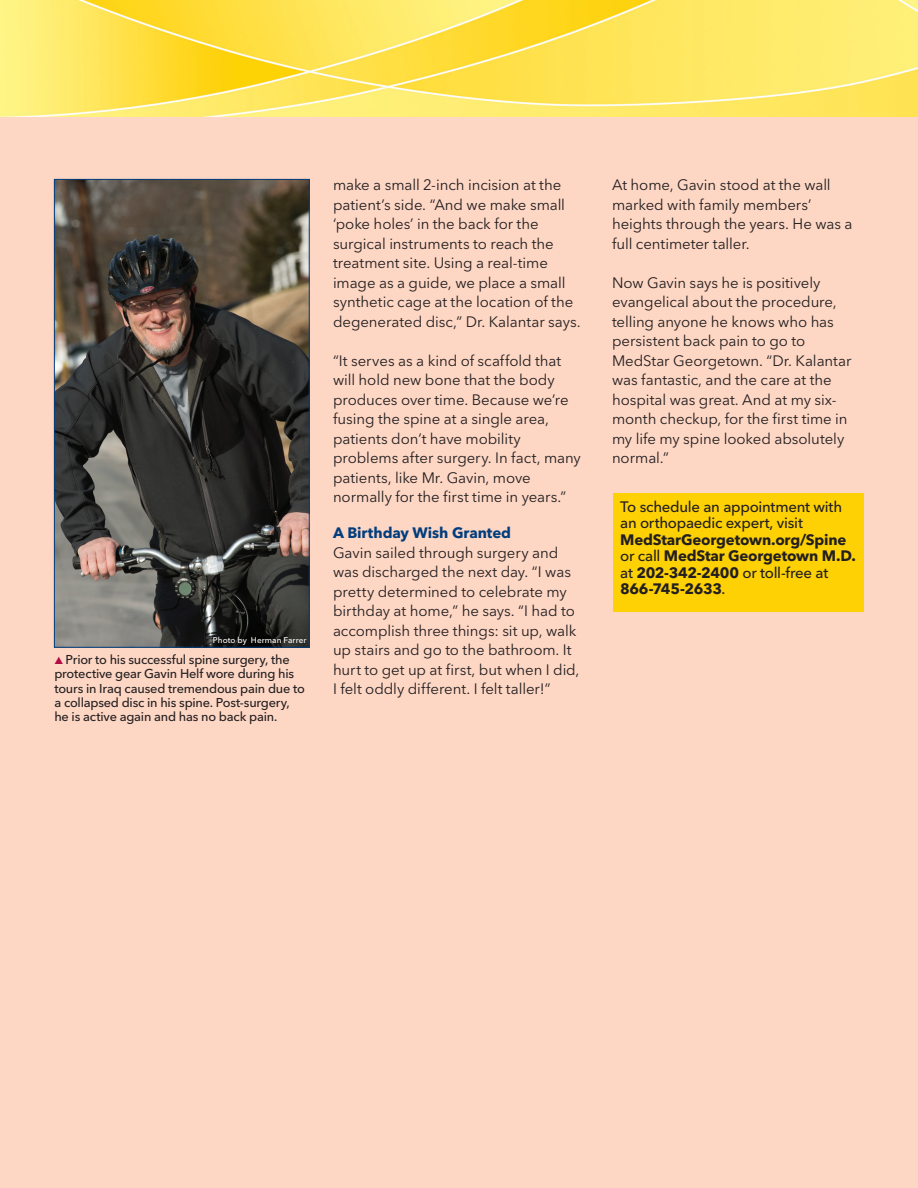
<style>
.page{position:relative;width:918px;height:1188px;background:#fff}
.page>*{position:absolute;margin:0;border:0;box-sizing:border-box;transform-origin:0 0}
.text{font:15px/19.5px "Avenir Next LT Pro";letter-spacing:-.005em;color:#231f20}
.for_more_info{font:500 15px/16.5px "Avenir Next LT Pro";letter-spacing:-.02em;color:#231f20}
.subhead_2{font:700 15px "Avenir Next LT Pro";letter-spacing:-.005em;color:#013d7d}
.captions{font:500 12.75px/14.2px "Avenir Next LT Pro";letter-spacing:-.015em;color:#231f20}
.photos_by{font:500 8.25px "Avenir Next LT Pro";letter-spacing:.005em;color:#fff}
.s1{font-family:"European Pi Three";font-weight:400;font-size:10.5px;color:#b40b47}
.s2{font-weight:700}
</style>
<div class="page">
<div style="left:0;top:27px;width:918px;height:1161px;background:#fdd6c4"></div>
<img style="left:0;top:0;width:918px;height:117px">
<img style="left:56px;top:181px;width:252px;height:465px">
<div style="left:54px;top:179px;width:256px;height:469px;border:1px solid #013d7d"></div>
<div style="left:613px;top:494px;width:251px;height:118px;background:#fed105"></div>
<p class="photos_by" style="left:213px;top:635px;width:95px">Photo by Herman Farrer</p>
<p class="captions" style="left:54px;top:653px;width:252px"><span class="s1">G</span> Prior to his successful spine surgery, the protective gear Gavin Helf wore during his tours in Iraq caused tremendous pain due to a collapsed disc in his spine. Post-surgery, he is active again and has no back pain.</p>
<p class="text" style="left:333px;top:175px;width:249px">make a small 2-inch incision at the patient’s side. “And we make small ‘poke holes’ in the back for the surgical instruments to reach the treatment site. Using a real-time image as a guide, we place a small synthetic cage at the location of the degenerated disc,” Dr. Kalantar says.</p>
<p class="text" style="left:333px;top:351px;width:249px">“It serves as a kind of scaffold that will hold new bone that the body produces over time. Because we’re fusing the spine at a single area, patients don’t have mobility problems after surgery. In fact, many patients, like Mr. Gavin, move normally for the first time in years.”</p>
<p class="subhead_2" style="left:333px;top:524px;width:180px">A Birthday Wish Granted</p>
<p class="text" style="left:333px;top:543px;width:248px">Gavin sailed through surgery and was discharged the next day. “I was pretty determined to celebrate my birthday at home,” he says. “I had to accomplish three things: sit up, walk up stairs and go to the bathroom. It hurt to get up at first, but when I did, I felt oddly different. I felt taller!”</p>
<p class="text" style="left:612px;top:175px;width:242px">At home, Gavin stood at the wall marked with family members’ heights through the years. He was a full centimeter taller.</p>
<p class="text" style="left:612px;top:273px;width:241px">Now Gavin says he is positively evangelical about the procedure, telling anyone he knows who has persistent back pain to go to<br>MedStar Georgetown. “Dr. Kalantar was fantastic, and the care at the hospital was great. And at my six&shy;month checkup, for the first time in my life my spine looked absolutely normal.”</p>
<p class="for_more_info" style="left:620px;top:498px;width:237px">To schedule an appointment with an orthopaedic expert, visit<br><span class="s2">MedStarGeorgetown.org/Spine </span>or call <span class="s2">MedStar Georgetown M.D. </span>at <span class="s2">202-342-2400</span> or toll-free at<br><span class="s2">866-745-2633</span>.</p>
</div>
